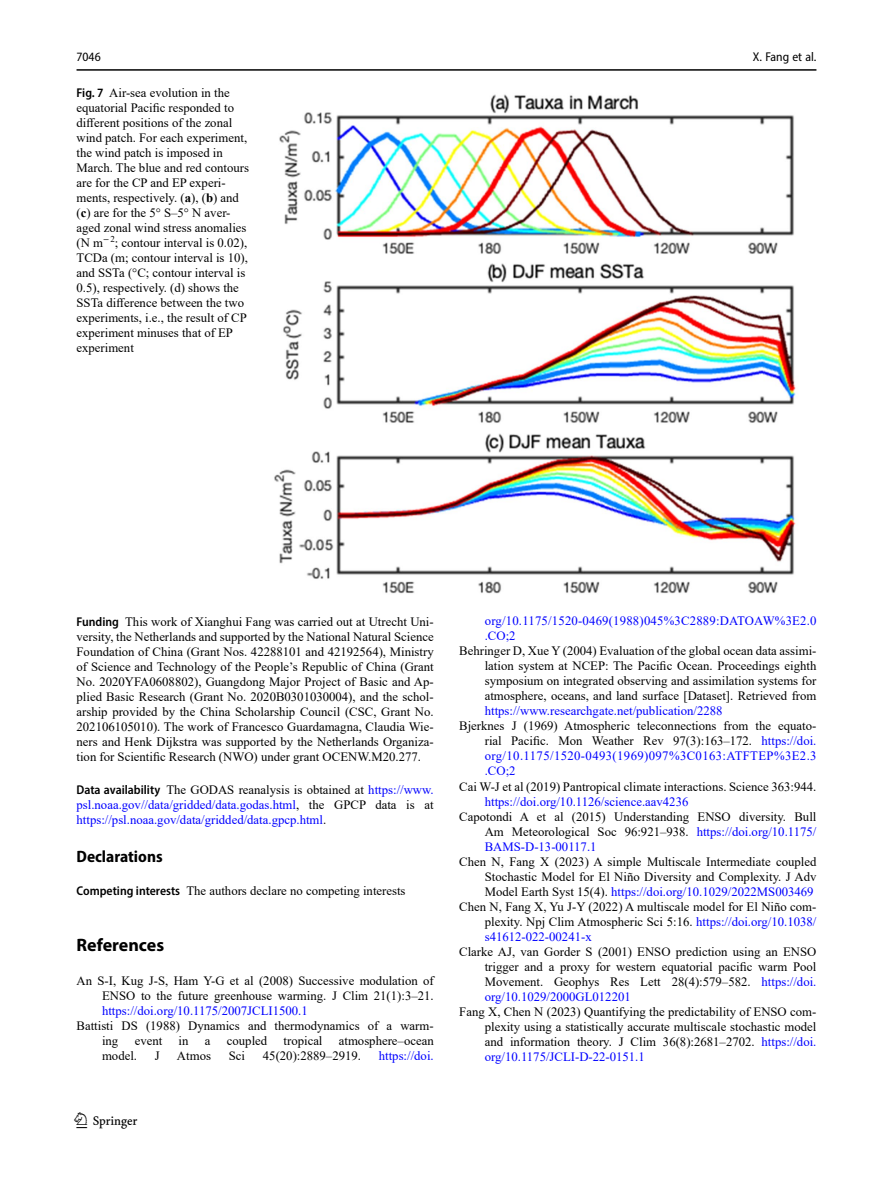
<style>
.page{position:relative;width:893px;height:1187px;background:#fff}
.page>*{position:absolute;margin:0;border:0;box-sizing:border-box;transform-origin:0 0}
.t1{font:22.5px "Springnew";color:#000}
.Literatur_Heading{font:700 18px "Myriad Pro";color:#000}
.Ethics_Declarations{font:700 semi-condensed 16.5px "Myriad Pro";color:#000}
.Literatur_Entry{font:12.75px/15px "Times New Roman";color:#000;text-align:justify}
.Funding{font:12.75px/15px "Times New Roman";color:#000;text-align:justify}
.Figure_Caption_Side{font:12.75px/15px "Times New Roman";color:#000}
.Data_Availability{font:12.75px/15px "Times New Roman";color:#00f;text-align:justify}
.Literatur_Entry-2{font:12.75px/15px "Times New Roman";letter-spacing:.015em;color:#00f}
.Ethics_Declarations-2{font:12.75px "Times New Roman";color:#000}
.t2{font:semi-condensed 12.75px "Myriad Pro";color:#000}
.s1{font-family:"Myriad Pro";font-weight:600;font-stretch:semi-condensed}
.s2{font-weight:700}
.s3{font-family:"Myriad Pro";font-weight:600;font-stretch:semi-condensed;color:#000}
.s4{color:#000}
.s5{color:#00f}
</style>
<div class="page">
<hr style="left:77px;top:69px;width:739px;height:2px;background:#000">
<img style="left:274px;top:94px;width:522px;height:500px">
<p class="t2" style="left:77px;top:49px;width:26px">7046</p>
<p class="Figure_Caption_Side" style="left:77px;top:84px;width:174px"><span class="s1">Fig. 7</span> Air-sea evolution in the equatorial Pacific responded to different positions of the zonal wind patch. For each experiment, the wind patch is imposed in<br>March. The blue and red contours are for the CP and EP experi&shy;ments, respectively. (<span class="s2">a</span>), (<span class="s2">b</span>) and (<span class="s2">c</span>) are for the 5° S–5° N aver&shy;aged zonal wind stress anomalies (N m<sup>−</sup><sup>2</sup>; contour interval is 0.02),<br>TCDa (m; contour interval is 10), and SSTa (°C; contour interval is<br>0.5), respectively. (d) shows the<br>SSTa difference between the two experiments, i.e., the result of CP experiment minuses that of EP experiment</p>
<p class="t2" style="left:753px;top:49px;width:65px">X. Fang et al.</p>
<p class="Funding" style="left:77px;top:614px;width:359px"><span class="s1">Funding</span> This work of Xianghui Fang was carried out at Utrecht Uni&shy;versity, the Netherlands and supported by the National Natural Science Foundation of China (Grant Nos. 42288101 and 42192564), Ministry of Science and Technology of the People’s Republic of China (Grant No. 2020YFA0608802), Guangdong Major Project of Basic and Ap&shy;plied Basic Research (Grant No. 2020B0301030004), and the schol&shy;arship provided by the China Scholarship Council (CSC, Grant No.<br>202106105010). The work of Francesco Guardamagna, Claudia Wie&shy;ners and Henk Dijkstra was supported by the Netherlands Organiza&shy;tion for Scientific Research (NWO) under grant OCENW.M20.277.</p>
<p class="Data_Availability" style="left:77px;top:782px;width:359px"><span class="s3">Data availability</span> <span class="s4">The GODAS reanalysis is obtained at</span> https://www. psl.noaa.gov//data/gridded/data.godas.html<span class="s4">, the GPCP data is at </span>https://psl.noaa.gov/data/gridded/data.gpcp.html<span class="s4">.</span></p>
<p class="Ethics_Declarations" style="left:77px;top:845px;width:88px">Declarations</p>
<p class="Ethics_Declarations-2" style="left:77px;top:881px;width:331px"><span class="s1">Competing interests</span> The authors declare no competing interests</p>
<p class="Literatur_Heading" style="left:77px;top:933px;width:89px">References</p>
<p class="Literatur_Entry" style="left:102px;top:972px;width:333px;text-indent:-26px">An S-I, Kug J-S, Ham Y-G et al (2008) Successive modulation of ENSO to the future greenhouse warming. J Clim 21(1):3–21. <span class="s5">https://doi.org/10.1175/2007JCLI1500.1</span></p>
<p class="Literatur_Entry" style="left:102px;top:1017px;width:333px;text-indent:-26px">Battisti DS (1988) Dynamics and thermodynamics of a warm&shy;ing</p>
<p class="Literatur_Entry" style="left:135px;top:1032px;width:29px">event</p>
<p class="Literatur_Entry" style="left:179px;top:1032px;width:11px">in</p>
<p class="Literatur_Entry" style="left:205px;top:1032px;width:7px">a</p>
<p class="Literatur_Entry" style="left:227px;top:1032px;width:42px">coupled</p>
<p class="Literatur_Entry" style="left:284px;top:1032px;width:40px">tropical</p>
<p class="Literatur_Entry" style="left:339px;top:1032px;width:96px">atmosphere–ocean</p>
<p class="Literatur_Entry" style="left:102px;top:1047px;width:37px">model.</p>
<p class="Literatur_Entry" style="left:155px;top:1047px;width:6px">J</p>
<p class="Literatur_Entry" style="left:177px;top:1047px;width:36px">Atmos</p>
<p class="Literatur_Entry" style="left:229px;top:1047px;width:18px">Sci</p>
<p class="Literatur_Entry" style="left:263px;top:1047px;width:100px">45(20):2889–2919.</p>
<p class="Literatur_Entry-2" style="left:379px;top:1047px;width:56px">https://doi.</p>
<h1 class="t1" style="left:77px;top:1107px;width:63px">1 3</h1>
<p class="Literatur_Entry-2" style="left:485px;top:613px;width:333px">org/10.1175/1520-0469(1988)045%3C2889:DATOAW%3E2.0 .CO;2</p>
<p class="Literatur_Entry" style="left:485px;top:643px;width:333px;text-indent:-26px">Behringer D, Xue Y (2004) Evaluation of the global ocean data assimi&shy;lation system at NCEP: The Pacific Ocean. Proceedings eighth symposium on integrated observing and assimilation systems for atmosphere, oceans, and land surface [Dataset]. Retrieved from <span class="s5">https://www.researchgate.net/publication/2288</span></p>
<p class="Literatur_Entry" style="left:485px;top:718px;width:333px;text-indent:-26px">Bjerknes J (1969) Atmospheric teleconnections from the equato&shy;rial Pacific. Mon Weather Rev 97(3):163–172. <span class="s5">https://doi. org/10.1175/1520-0493(1969)097%3C0163:ATFTEP%3E2.3 .CO;2</span></p>
<p class="Literatur_Entry" style="left:485px;top:778px;width:333px;text-indent:-26px">Cai W-J et al (2019) Pantropical climate interactions. Science 363:944. <span class="s5">https://doi.org/10.1126/science.aav4236</span></p>
<p class="Literatur_Entry" style="left:485px;top:808px;width:333px;text-indent:-26px">Capotondi A et al (2015) Understanding ENSO diversity. Bull Am Meteorological Soc 96:921–938. <span class="s5">https://doi.org/10.1175/ BAMS-D-13-00117.1</span></p>
<p class="Literatur_Entry" style="left:485px;top:853px;width:333px;text-indent:-26px">Chen N, Fang X (2023) A simple Multiscale Intermediate coupled Stochastic Model for El Niño Diversity and Complexity. J Adv Model Earth Syst 15(4). <span class="s5">https://doi.org/10.1029/2022MS003469</span></p>
<p class="Literatur_Entry" style="left:485px;top:898px;width:333px;text-indent:-26px">Chen N, Fang X, Yu J-Y (2022) A multiscale model for El Niño com&shy;plexity. Npj Clim Atmospheric Sci 5:16. <span class="s5">https://doi.org/10.1038/ s41612-022-00241-x</span></p>
<p class="Literatur_Entry" style="left:485px;top:943px;width:333px;text-indent:-26px">Clarke AJ, van Gorder S (2001) ENSO prediction using an ENSO trigger and a proxy for western equatorial pacific warm Pool Movement. Geophys Res Lett 28(4):579–582. <span class="s5">https://doi. org/10.1029/2000GL012201</span></p>
<p class="Literatur_Entry" style="left:485px;top:1003px;width:333px;text-indent:-26px">Fang X, Chen N (2023) Quantifying the predictability of ENSO com&shy;plexity using a statistically accurate multiscale stochastic model and information theory. J Clim 36(8):2681–2702. <span class="s5">https://doi. org/10.1175/JCLI-D-22-0151.1</span></p>
</div>
